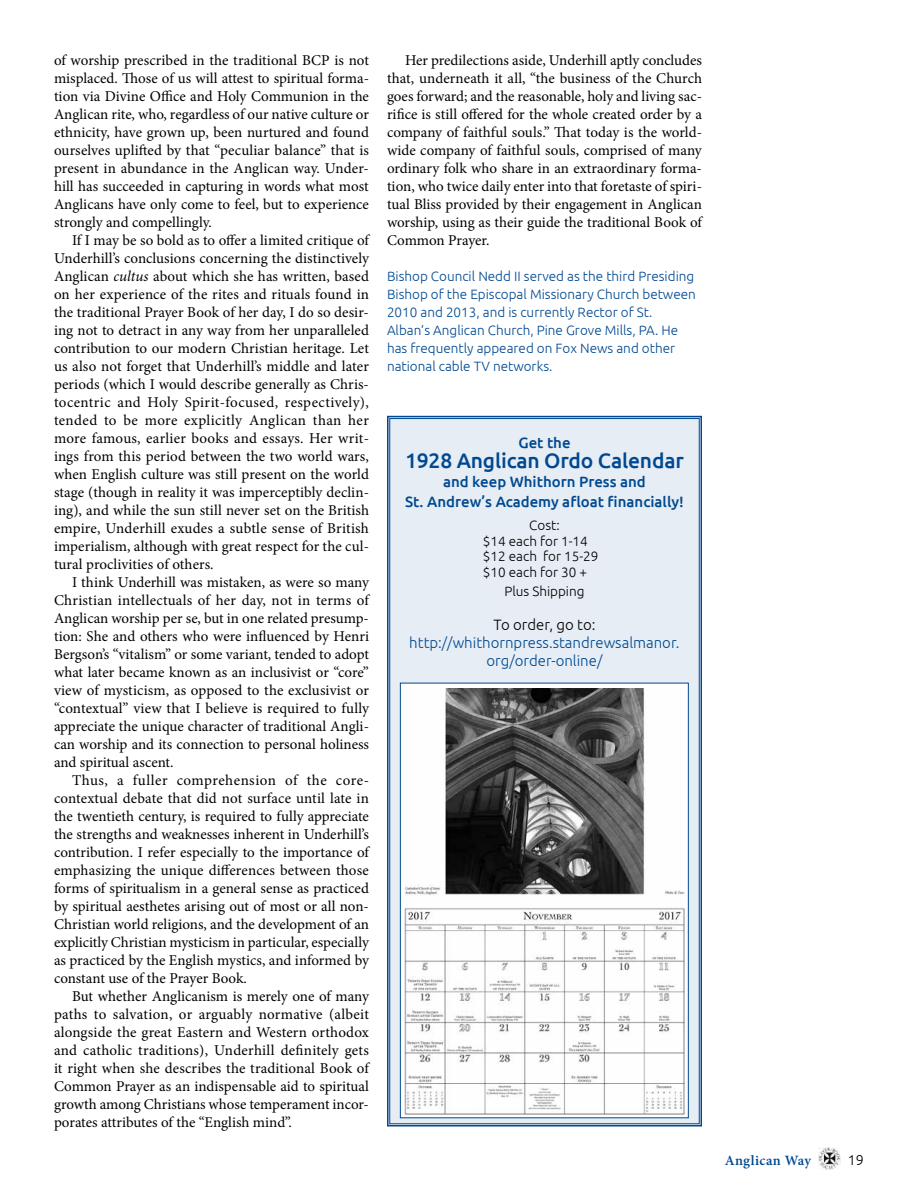
<style>
.page{position:relative;width:918px;height:1188px;background:#fff}
.page>*{position:absolute;margin:0;border:0;box-sizing:border-box;transform-origin:0 0}
.t1{font:500 21px "Ubuntu";letter-spacing:-.01em;color:#004990}
.t2{font:15px/18px "Minion Pro";color:#000;text-align:justify}
.t3{font:500 15px/19.5px "Ubuntu";color:#004990;text-align:center}
.t4{font:300 15px/18px "Ubuntu";color:#004990;text-align:center}
.t5{font:300 15px "Ubuntu";color:#000}
.t6{font:600 14.25px "Minion Pro";letter-spacing:.025em;color:#004990}
.t7{font:300 14.25px "Ubuntu";color:#000}
.t8{font:300 13.5px/18px "Ubuntu";color:#004990}
.t9{font:300 13.5px/15.8px "Ubuntu";color:#000}
.s1{font-style:italic}
</style>
<div class="page">
<img style="left:819px;top:1148px;width:21px;height:21px">
<svg style="left:387px;top:415px;width:315px;height:712px;background:#d8e3ee"></svg>
<img style="left:402px;top:689px;width:285px;height:427px">
<div style="left:400px;top:683px;width:289px;height:435px;border:1px solid #004990"></div>
<p class="t2" style="left:54px;top:51px;width:317px">of worship prescribed in the traditional BCP is not misplaced. Those of us will attest to spiritual forma&shy;tion via Divine Office and Holy Communion in the Anglican rite, who, regardless of our native culture or ethnicity, have grown up, been nurtured and found ourselves uplifted by that “peculiar balance” that is present in abundance in the Anglican way. Under&shy;hill has succeeded in capturing in words what most Anglicans have only come to feel, but to experience strongly and compellingly.</p>
<p class="t2" style="left:54px;top:231px;width:317px;text-indent:18px">If I may be so bold as to offer a limited critique of Underhill’s conclusions concerning the distinctively Anglican <span class="s1">cultus</span> about which she has written, based on her experience of the rites and rituals found in the traditional Prayer Book of her day, I do so desir&shy;ing not to detract in any way from her unparalleled contribution to our modern Christian heritage. Let us also not forget that Underhill’s middle and later periods (which I would describe generally as Chris&shy;tocentric and Holy Spirit-focused, respectively), tended to be more explicitly Anglican than her more famous, earlier books and essays. Her writ&shy;ings from this period between the two world wars, when English culture was still present on the world stage (though in reality it was imperceptibly declin&shy;ing), and while the sun still never set on the British empire, Underhill exudes a subtle sense of British imperialism, although with great respect for the cul&shy;tural proclivities of others.</p>
<p class="t2" style="left:54px;top:573px;width:317px;text-indent:18px">I think Underhill was mistaken, as were so many Christian intellectuals of her day, not in terms of Anglican worship per se, but in one related presump&shy;tion: She and others who were influenced by Henri Bergson’s “vitalism” or some variant, tended to adopt what later became known as an inclusivist or “core” view of mysticism, as opposed to the exclusivist or “contextual” view that I believe is required to fully appreciate the unique character of traditional Angli&shy;can worship and its connection to personal holiness and spiritual ascent.</p>
<p class="t2" style="left:54px;top:771px;width:317px;text-indent:18px">Thus, a fuller comprehension of the core&shy;contextual debate that did not surface until late in the twentieth century, is required to fully appreciate the strengths and weaknesses inherent in Underhill’s contribution. I refer especially to the importance of emphasizing the unique differences between those forms of spiritualism in a general sense as practiced by spiritual aesthetes arising out of most or all non-Christian world religions, and the development of an explicitly Christian mysticism in particular, especially as practiced by the English mystics, and informed by constant use of the Prayer Book.</p>
<p class="t2" style="left:54px;top:987px;width:317px;text-indent:18px">But whether Anglicanism is merely one of many paths to salvation, or arguably normative (albeit alongside the great Eastern and Western orthodox and catholic traditions), Underhill definitely gets it right when she describes the traditional Book of Common Prayer as an indispensable aid to spiritual growth among Christians whose temperament incor&shy;porates attributes of the “English mind”.</p>
<p class="t2" style="left:387px;top:51px;width:317px;text-indent:18px">Her predilections aside, Underhill aptly concludes that, underneath it all, “the business of the Church goes forward; and the reasonable, holy and living sac&shy;rifice is still offered for the whole created order by a company of faithful souls.” That today is the world&shy;wide company of faithful souls, comprised of many ordinary folk who share in an extraordinary forma&shy;tion, who twice daily enter into that foretaste of spiri&shy;tual Bliss provided by their engagement in Anglican worship, using as their guide the traditional Book of Common Prayer.</p>
<p class="t8" style="left:387px;top:267px;width:310px">Bishop Council Nedd II served as the third Presiding Bishop of the Episcopal Missionary Church between 2010 and 2013, and is currently Rector of St.<br>Alban’s Anglican Church, Pine Grove Mills, PA. He has frequently appeared on Fox News and other national cable TV networks.</p>
<p class="t3" style="left:518px;top:433px;width:54px">Get the</p>
<h1 class="t1" style="left:405px;top:447px;width:280px">1928 Anglican Ordo Calendar</h1>
<p class="t3" style="left:405px;top:472px;width:280px">and keep Whithorn Press and<br>St. Andrew’s Academy afloat financially!</p>
<p class="t9" style="left:483px;top:517px;width:117px;text-indent:46px">Cost:<br>$14 each for 1-14 $12 each for 15-29 $10 each for 30 +</p>
<p class="t9" style="left:504px;top:583px;width:82px">Plus Shipping</p>
<p class="t5" style="left:493px;top:616px;width:104px">To order, go to:</p>
<p class="t4" style="left:409px;top:634px;width:272px">http://whithornpress.standrewsalmanor. org/order-online/</p>
<p class="t6" style="left:725px;top:1151px;width:88px">Anglican Way</p>
<p class="t7" style="left:848px;top:1152px;width:18px">19</p>
</div>
